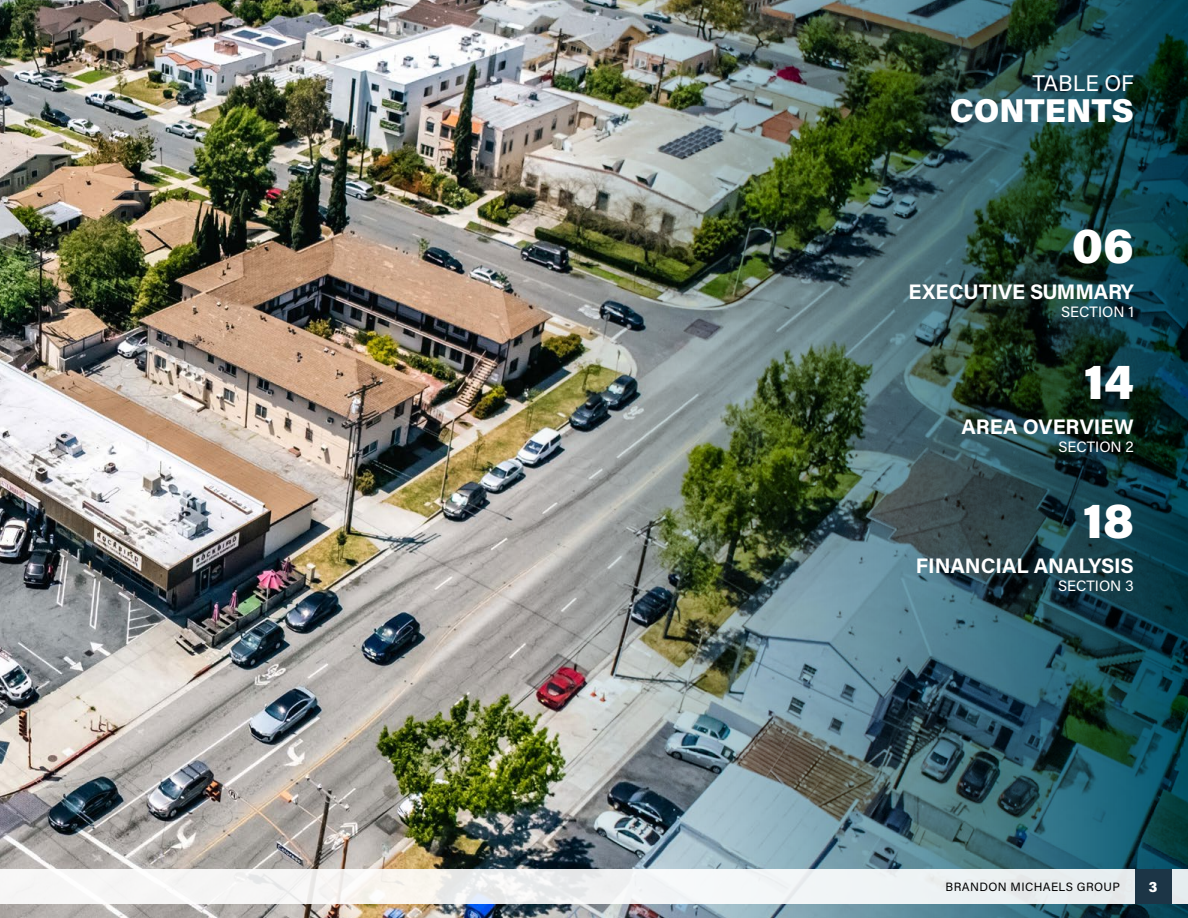
<style>
.page{position:relative;width:1188px;height:918px;background:#fff}
.page>*{position:absolute;margin:0;border:0;box-sizing:border-box;transform-origin:0 0}
.t1{font:900 48px "Acumin Pro";color:#fff}
.t2{font:900 33px "Acumin Pro";letter-spacing:-.005em;color:#fff}
.t3{font:22.5px "Acumin Pro";letter-spacing:-.005em;color:#fff}
.t4{font:700 21px "Acumin Pro";color:#fff}
.t5{font:18px "Quasimoda";color:#000}
.t6{font:15px "Acumin Pro";color:#fff}
.t7{font:900 15px "Acumin Pro Semi Cond";color:#fff}
.t8{font:12px "Acumin Pro";letter-spacing:.03em;color:#000}
</style>
<div class="page">
<img style="left:0;top:0;width:524px;height:918px">
<img style="left:524px;top:0;width:664px;height:918px">
<div style="left:0;top:869px;width:1188px;height:35px;background:linear-gradient(to right,#f9f7f5,#e9eff1)"></div>
<div style="left:1135px;top:869px;width:36px;height:35px;background:#1c3546"></div>
<p class="t3" style="left:1033px;top:67px;width:103px">TABLE OF</p>
<h2 class="t2" style="left:950px;top:87px;width:186px">CONTENTS</h2>
<h1 class="t1" style="left:1072px;top:213px;width:64px">06</h1>
<p class="t4" style="left:909px;top:277px;width:227px">EXECUTIVE SUMMARY</p>
<p class="t6" style="left:1061px;top:301px;width:74px">SECTION 1</p>
<h1 class="t1" style="left:1084px;top:348px;width:51px">14</h1>
<p class="t4" style="left:961px;top:412px;width:174px">AREA OVERVIEW</p>
<p class="t6" style="left:1058px;top:436px;width:77px">SECTION 2</p>
<h1 class="t1" style="left:1083px;top:487px;width:52px">18</h1>
<p class="t4" style="left:916px;top:551px;width:220px">FINANCIAL ANALYSIS</p>
<p class="t6" style="left:1058px;top:576px;width:77px">SECTION 3</p>
<p class="t5" style="left:961px;top:872px;width:101px">CONTENTS</p>
<p class="t5" style="left:1093px;top:872px;width:6px">|</p>
<p class="t8" style="left:946px;top:878px;width:176px">BRANDON MICHAELS GROUP</p>
<p class="t7" style="left:1149px;top:876px;width:10px">3</p>
</div>
